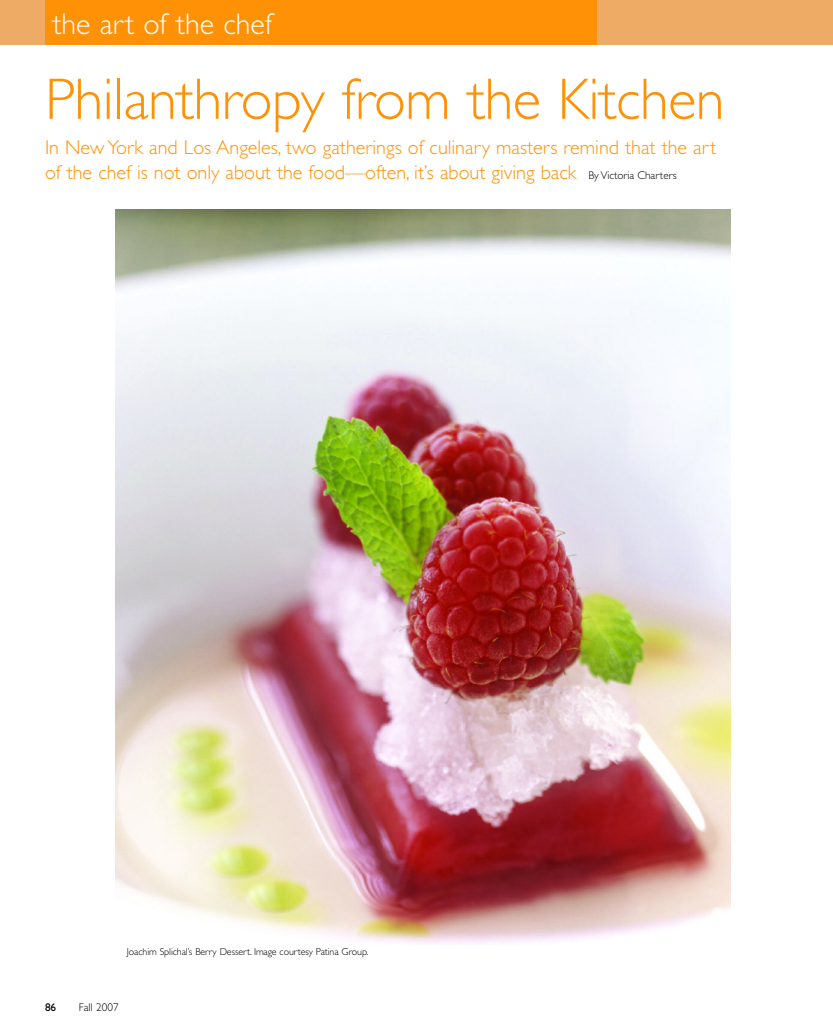
<style>
.page{position:relative;width:833px;height:1035px;background:#fff}
.page>*{position:absolute;margin:0;border:0;box-sizing:border-box;transform-origin:0 0}
.t1{font:300 58.75px "Gill Sans";letter-spacing:-.01em;color:#ff9107}
.t2{font:300 30px "Gill Sans";color:#fff}
.t3{font:300 20px/25px "Gill Sans";color:#ff9107}
.t4{font:300 11.25px "Gill Sans";color:#000}
.t5{font:11.25px "Gill Sans";color:#000}
.t6{font:300 10px "Gill Sans";letter-spacing:-.01em;color:#000}
.s1{font-size:11.25px;color:#000}
</style>
<div class="page">
<img style="left:116px;top:210px;width:614px;height:734px">
<div style="left:0;top:0;width:832px;height:45px;background:#edab65"></div>
<div style="left:45px;top:0;width:551px;height:45px;background:#ff9107"></div>
<h2 class="t2" style="left:52px;top:13px;width:221px">the art of the chef</h2>
<h1 class="t1" style="left:45px;top:77px;width:681px">Philanthropy from the Kitchen</h1>
<p class="t3" style="left:45px;top:136px;width:672px">In New York and Los Angeles, two gatherings of culinary masters remind that the art of the chef is not only about the food—often, it’s about giving back <span class="s1">By Victoria Charters</span></p>
<p class="t6" style="left:127px;top:948px;width:243px">Joachim Splichal’s Berry Dessert. Image courtesy Patina Group.</p>
<p class="t5" style="left:45px;top:1002px;width:13px">86</p>
<p class="t4" style="left:79px;top:1002px;width:41px">Fall 2007</p>
</div>
